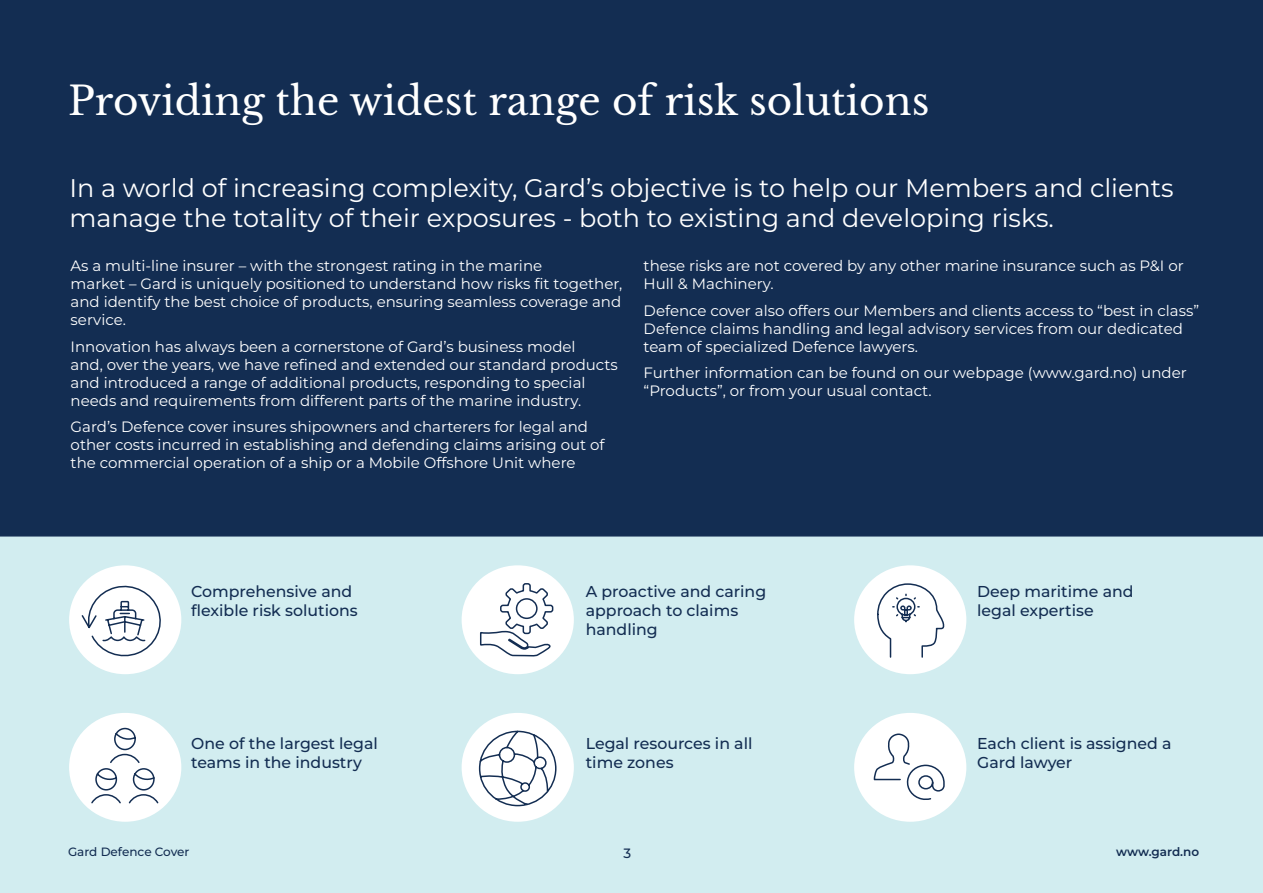
<style>
.page{position:relative;width:1263px;height:893px;background:#fff}
.page>*{position:absolute;margin:0;border:0;box-sizing:border-box;transform-origin:0 0}
.Page_Header{font:39px "Libre Baskerville";color:#fff}
.Page_Header-2{font:25.5px/30.6px "Montserrat";color:#fff}
.Icon_text{font:500 15.75px/18.9px "Montserrat";color:#132d52}
.Main_text{font:15px/18px "Montserrat";color:#fff}
.t1{font:500 13.5px "Montserrat";color:#132d52}
.t2{font:500 12px "Montserrat";color:#132d52}
.t3{font:600 12px "Montserrat";letter-spacing:-.005em;color:#132d52}
</style>
<div class="page">
<div style="left:0;top:536px;width:1263px;height:357px;background:#d2edf0"></div>
<div style="left:0;top:0;width:1263px;height:536px;background:#132d52"></div>
<div style="left:69px;top:565px;width:112px;height:109px;background:#fff;border-radius:50%"></div>
<div style="left:69px;top:713px;width:112px;height:109px;background:#fff;border-radius:50%"></div>
<div style="left:462px;top:565px;width:112px;height:109px;background:#fff;border-radius:50%"></div>
<div style="left:462px;top:713px;width:112px;height:109px;background:#fff;border-radius:50%"></div>
<div style="left:854px;top:565px;width:112px;height:109px;background:#fff;border-radius:50%"></div>
<div style="left:854px;top:713px;width:112px;height:109px;background:#fff;border-radius:50%"></div>
<svg style="left:80px;top:581px;width:86px;height:81px"></svg>
<svg style="left:480px;top:583px;width:74px;height:74px"></svg>
<svg style="left:877px;top:583px;width:67px;height:75px"></svg>
<svg style="left:91px;top:727px;width:68px;height:77px"></svg>
<svg style="left:478px;top:730px;width:79px;height:77px"></svg>
<svg style="left:873px;top:733px;width:72px;height:67px"></svg>
<p class="Page_Header" style="left:68px;top:77px;width:863px">Providing the widest range of risk solutions</p>
<p class="Page_Header-2" style="left:70px;top:172px;width:1105px">In a world of increasing complexity, Gard’s objective is to help our Members and clients manage the totality of their exposures - both to existing and developing risks.</p>
<p class="Main_text" style="left:71px;top:256px;width:553px">As a multi-line insurer – with the strongest rating in the marine<br>market – Gard is uniquely positioned to understand how risks fit together, and identify the best choice of products, ensuring seamless coverage and service.</p>
<p class="Main_text" style="left:71px;top:337px;width:549px">Innovation has always been a cornerstone of Gard’s business model<br>and, over the years, we have refined and extended our standard products and introduced a range of additional products, responding to special needs and requirements from different parts of the marine industry.</p>
<p class="Main_text" style="left:71px;top:417px;width:535px">Gard’s Defence cover insures shipowners and charterers for legal and other costs incurred in establishing and defending claims arising out of the commercial operation of a ship or a Mobile Offshore Unit where</p>
<p class="Main_text" style="left:644px;top:256px;width:542px">these risks are not covered by any other marine insurance such as P&amp;I or<br>Hull &amp; Machinery.</p>
<p class="Main_text" style="left:644px;top:301px;width:557px">Defence cover also offers our Members and clients access to “best in class”<br>Defence claims handling and legal advisory services from our dedicated team of specialized Defence lawyers.</p>
<p class="Main_text" style="left:644px;top:363px;width:545px">Further information can be found on our webpage (www.gard.no) under “Products”, or from your usual contact.</p>
<p class="Icon_text" style="left:191px;top:581px;width:168px">Comprehensive and flexible risk solutions</p>
<p class="Icon_text" style="left:586px;top:581px;width:182px">A proactive and caring approach to claims handling</p>
<p class="Icon_text" style="left:977px;top:581px;width:158px">Deep maritime and legal expertise</p>
<p class="Icon_text" style="left:191px;top:733px;width:188px">One of the largest legal teams in the industry</p>
<p class="Icon_text" style="left:586px;top:733px;width:168px">Legal resources in all time zones</p>
<p class="Icon_text" style="left:977px;top:733px;width:196px">Each client is assigned a<br>Gard lawyer</p>
<p class="t2" style="left:68px;top:843px;width:123px">Gard Defence Cover</p>
<p class="t1" style="left:623px;top:844px;width:9px">3</p>
<p class="t3" style="left:1116px;top:843px;width:84px">www.gard.no</p>
</div>
